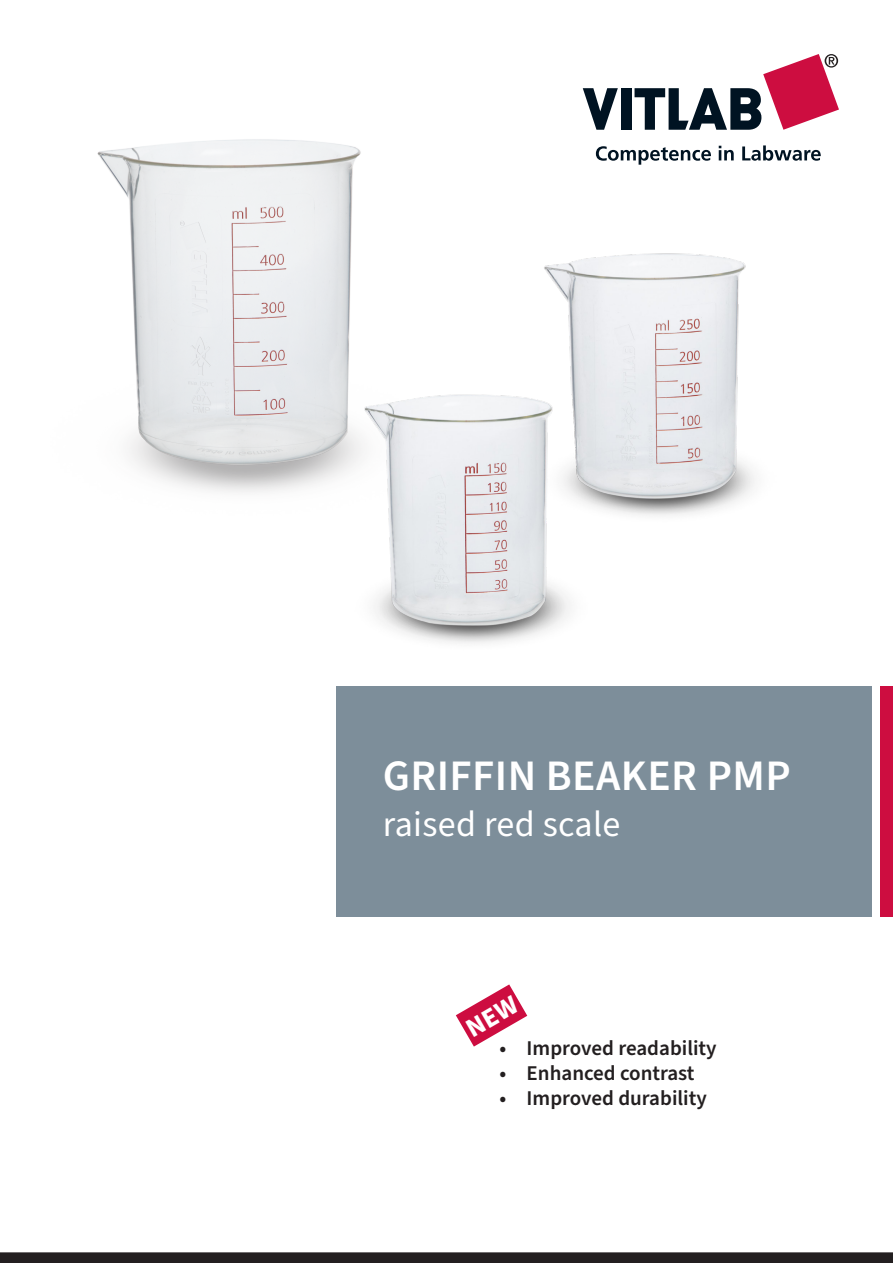
<style>
.page{position:relative;width:893px;height:1263px;background:#fff}
.page>*{position:absolute;margin:0;border:0;box-sizing:border-box;transform-origin:0 0}
.t1{font:600 43.5px "Source Sans Pro";letter-spacing:.01em;color:#fff}
.t2{font:36px "Source Sans Pro";letter-spacing:.01em;color:#fff}
.t3{font:600 21px "Source Sans Pro";color:#231f20}
</style>
<div class="page">
<div style="left:336px;top:686px;width:536px;height:230px;background:#7d8e9a"></div>
<div style="left:880px;top:686px;width:13px;height:230px;background:#cd0d40"></div>
<svg style="left:596px;top:146px;width:115px;height:19px"></svg>
<svg style="left:719px;top:146px;width:15px;height:14px"></svg>
<svg style="left:742px;top:145px;width:79px;height:16px"></svg>
<svg style="left:583px;top:88px;width:35px;height:42px"></svg>
<div style="left:621px;top:88px;width:10px;height:42px;background:#001322"></div>
<svg style="left:634px;top:54px;width:205px;height:76px"></svg>
<img style="left:97px;top:139px;width:264px;height:353px">
<img style="left:544px;top:253px;width:211px;height:261px">
<img style="left:230px;top:359px;width:456px;height:285px">
<svg style="left:0;top:1252px;width:893px;height:11px;background:#2a2627"></svg>
<svg style="left:456px;top:984px;width:71px;height:62px"></svg>
<p class="t1" style="left:383px;top:746px;width:409px">GRIFFIN BEAKER PMP</p>
<p class="t2" style="left:383px;top:800px;width:239px">raised red scale</p>
<p class="t3" style="left:500px;top:1034px;width:219px">• Improved readability</p>
<p class="t3" style="left:500px;top:1059px;width:196px">• Enhanced contrast</p>
<p class="t3" style="left:500px;top:1084px;width:209px">• Improved durability</p>
</div>
